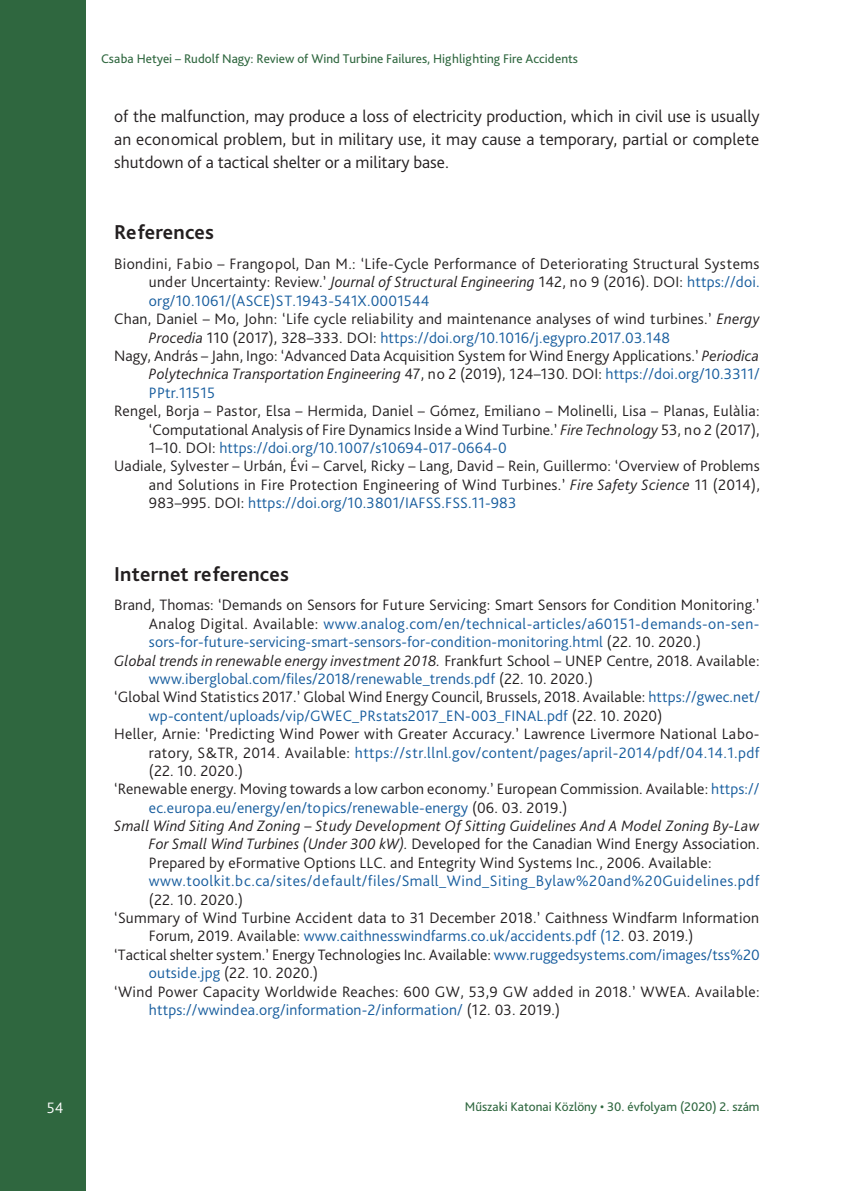
<style>
.page{position:relative;width:844px;height:1191px;background:#fff}
.page>*{position:absolute;margin:0;border:0;box-sizing:border-box;transform-origin:0 0}
.t1{font:700 21px "Bliss Pro";letter-spacing:.01em;color:#231f20}
.t2{font:300 17.5px/22.8px "Bliss Pro";color:#231f20;text-align:justify}
.t3{font:300 15.75px "Bliss Pro";letter-spacing:.01em;color:#231f20}
.t4{font:300 15.75px "Bliss Pro";letter-spacing:.01em;color:#175d9e}
.t5{font:italic 300 15.75px "Bliss Pro";letter-spacing:.01em;color:#231f20}
.t6{font:300 15.75px "Bliss Pro";letter-spacing:.03em;color:#175d9e}
.t7{font:300 15.75px "Bliss Pro";color:#fff}
.t8{font:13.12px "Bliss Pro";color:#2f673f}
.s1{font-style:italic}
.s2{color:#175d9e}
.s3{font-style:italic;color:#231f20}
.s4{color:#231f20}
.s5{font-style:normal}
.s6{font-style:normal;color:#175d9e}
</style>
<div class="page">
<div style="left:0;top:0;width:85px;height:1191px;background:#2f673f"></div>
<p class="t8" style="left:101px;top:50px;width:478px">Csaba Hetyei – Rudolf Nagy: Review of Wind Turbine Failures, Highlighting Fire Accidents</p>
<p class="t2" style="left:114px;top:104px;width:646px">of the malfunction, may produce a loss of electricity production, which in civil use is usually an economical problem, but in military use, it may cause a temporary, partial or complete shutdown of a tactical shelter or a military base.</p>
<h1 class="t1" style="left:114px;top:219px;width:101px">References</h1>
<p class="t3" style="left:114px;top:254px;width:646px">Biondini, Fabio – Frangopol, Dan M.: ‘Life-Cycle Performance of Deteriorating Structural Systems</p>
<p class="t3" style="left:149px;top:272px;width:612px">under Uncertainty: Review.’ <span class="s1">Journal of Structural Engineering</span> 142, no 9 (2016). DOI: <span class="s2">https://doi.</span></p>
<p class="t4" style="left:149px;top:291px;width:282px">org/10.1061/(ASCE)ST.1943-541X.0001544</p>
<p class="t3" style="left:114px;top:309px;width:646px">Chan, Daniel – Mo, John: ‘Life cycle reliability and maintenance analyses of wind turbines.’ <span class="s1">Energy</span></p>
<p class="t4" style="left:149px;top:327px;width:522px"><span class="s3">Procedia</span> <span class="s4">110 (2017), 328–333. DOI:</span> https://doi.org/10.1016/j.egypro.2017.03.148</p>
<p class="t3" style="left:114px;top:346px;width:646px">Nagy, András – Jahn, Ingo: ‘Advanced Data Acquisition System for Wind Energy Applications.’ <span class="s1">Periodica</span></p>
<p class="t5" style="left:149px;top:364px;width:612px">Polytechnica Transportation Engineering <span class="s5">47, no 2 (2019), 124–130. DOI:</span> <span class="s6">https://doi.org/10.3311/</span></p>
<p class="t4" style="left:149px;top:383px;width:68px">PPtr.11515</p>
<p class="t3" style="left:114px;top:401px;width:646px">Rengel, Borja – Pastor, Elsa – Hermida, Daniel – Gómez, Emiliano – Molinelli, Lisa – Planas, Eulàlia:</p>
<p class="t3" style="left:149px;top:419px;width:612px">‘Computational Analysis of Fire Dynamics Inside a Wind Turbine.’ <span class="s1">Fire Technology</span> 53, no 2 (2017),</p>
<p class="t4" style="left:149px;top:438px;width:359px"><span class="s4">1–10. DOI:</span> https://doi.org/10.1007/s10694-017-0664-0</p>
<p class="t3" style="left:114px;top:456px;width:646px">Uadiale, Sylvester – Urbán, Évi – Carvel, Ricky – Lang, David – Rein, Guillermo: ‘Overview of Problems</p>
<p class="t3" style="left:149px;top:475px;width:612px">and Solutions in Fire Protection Engineering of Wind Turbines.’ <span class="s1">Fire Safety Science</span> 11 (2014),</p>
<p class="t4" style="left:149px;top:493px;width:369px"><span class="s4">983–995. DOI:</span> https://doi.org/10.3801/IAFSS.FSS.11-983</p>
<h1 class="t1" style="left:114px;top:560px;width:176px">Internet references</h1>
<p class="t3" style="left:114px;top:595px;width:646px">Brand, Thomas: ‘Demands on Sensors for Future Servicing: Smart Sensors for Condition Monitoring.’</p>
<p class="t4" style="left:149px;top:614px;width:611px"><span class="s4">Analog Digital. Available:</span> www.analog.com/en/technical-articles/a60151-demands-on-sen-</p>
<p class="t4" style="left:149px;top:632px;width:553px">sors-for-future-servicing-smart-sensors-for-condition-monitoring.html <span class="s4">(22. 10. 2020.)</span></p>
<p class="t5" style="left:114px;top:650px;width:646px">Global trends in renewable energy investment 2018. <span class="s5">Frankfurt School – UNEP Centre, 2018. Available:</span></p>
<p class="t4" style="left:149px;top:669px;width:445px">www.iberglobal.com/files/2018/renewable_trends.pdf <span class="s4">(22. 10. 2020.)</span></p>
<p class="t3" style="left:114px;top:687px;width:647px">‘Global Wind Statistics 2017.’ Global Wind Energy Council, Brussels, 2018. Available: <span class="s2">https://gwec.net/</span></p>
<p class="t4" style="left:149px;top:705px;width:514px">wp-content/uploads/vip/GWEC_PRstats2017_EN-003_FINAL.pdf <span class="s4">(22. 10. 2020)</span></p>
<p class="t3" style="left:114px;top:724px;width:646px">Heller, Arnie: ‘Predicting Wind Power with Greater Accuracy.’ Lawrence Livermore National Labo-</p>
<p class="t4" style="left:149px;top:742px;width:612px"><span class="s4">ratory, S&amp;TR, 2014. Available:</span> https://str.llnl.gov/content/pages/april-2014/pdf/04.14.1.pdf</p>
<p class="t3" style="left:149px;top:761px;width:96px">(22. 10. 2020.)</p>
<p class="t3" style="left:114px;top:779px;width:646px">‘Renewable energy. Moving towards a low carbon economy.’ European Commission. Available: <span class="s2">https://</span></p>
<p class="t4" style="left:149px;top:797px;width:420px">ec.europa.eu/energy/en/topics/renewable-energy <span class="s4">(06. 03. 2019.)</span></p>
<p class="t5" style="left:114px;top:816px;width:646px">Small Wind Siting And Zoning – Study Development Of Sitting Guidelines And A Model Zoning By-Law</p>
<p class="t3" style="left:149px;top:834px;width:612px"><span class="s1">For Small Wind Turbines (Under 300 kW).</span> Developed for the Canadian Wind Energy Association.</p>
<p class="t3" style="left:149px;top:853px;width:564px">Prepared by eFormative Options LLC. and Entegrity Wind Systems Inc., 2006. Available:</p>
<p class="t6" style="left:149px;top:871px;width:612px">www.toolkit.bc.ca/sites/default/files/Small_Wind_Siting_Bylaw%20and%20Guidelines.pdf</p>
<p class="t3" style="left:149px;top:889px;width:96px">(22. 10. 2020.)</p>
<p class="t3" style="left:114px;top:908px;width:646px">‘Summary of Wind Turbine Accident data to 31 December 2018.’ Caithness Windfarm Information</p>
<p class="t4" style="left:149px;top:926px;width:546px"><span class="s4">Forum, 2019. Available:</span> www.caithnesswindfarms.co.uk/accidents.pdf (12<span class="s4">. 03. 2019.)</span></p>
<p class="t3" style="left:114px;top:944px;width:647px">‘Tactical shelter system.’ Energy Technologies Inc. Available: <span class="s2">www.ruggedsystems.com/images/tss%20</span></p>
<p class="t3" style="left:149px;top:963px;width:171px"><span class="s2">outside.jpg</span> (22. 10. 2020.)</p>
<p class="t3" style="left:114px;top:981px;width:646px">‘Wind Power Capacity Worldwide Reaches: 600 GW, 53,9 GW added in 2018.’ WWEA. Available:</p>
<p class="t4" style="left:149px;top:1000px;width:412px">https://wwindea.org/information-2/information/ <span class="s4">(12. 03. 2019.)</span></p>
<p class="t7" style="left:47px;top:1098px;width:18px">54</p>
<p class="t8" style="left:465px;top:1098px;width:296px">Műszaki Katonai Közlöny • 30. évfolyam (2020) 2. szám</p>
</div>
